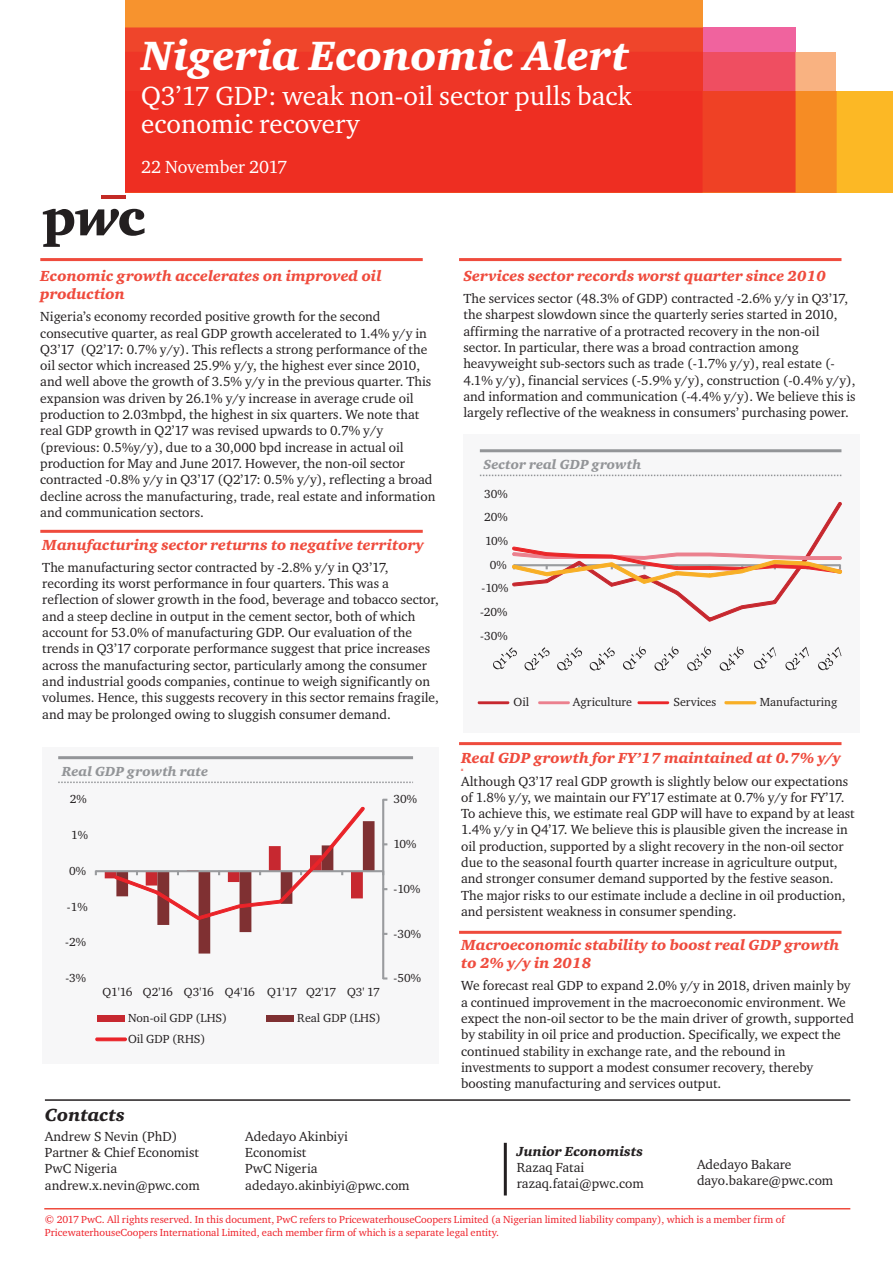
<style>
.page{position:relative;width:893px;height:1263px;background:#fff}
.page>*{position:absolute;margin:0;border:0;box-sizing:border-box;transform-origin:0 0}
.t1{font:italic 900 42px "ITC Charter Com";color:#fff}
.t2{font:27px/27.6px "ITC Charter Com";color:#fff}
.t3{font:18px "ITC Charter Com";color:#fff}
.t4{font:italic 900 18px "ITC Charter Com";color:#231f20}
.t5{font:italic 900 15px/18.1px "ITC Charter Com";color:#ef4b3d}
.t6{font:13.5px/16.4px "ITC Charter Com";color:#231f20}
.t7{font:italic 900 13.5px "ITC Charter Com";color:#939598}
.t8{font:italic 900 13.5px "ITC Charter Com";color:#231f20}
.t9{font:12px/26px "ITC Charter Com";color:#231f20}
.t10{font:10.5px/12.8px "ITC Charter Com";color:#ee2028}
.t11{font:italic 900 4.5px "ITC Charter Com";color:#ef4b3d}
</style>
<div class="page">
<div style="left:463px;top:435px;width:396px;height:298px;background:#f7f7f8"></div>
<div style="left:702px;top:28px;width:93px;height:24px;background:#f0639e"></div>
<img style="left:702px;top:52px;width:134px;height:40px">
<img style="left:126px;top:0;width:576px;height:92px">
<img style="left:126px;top:92px;width:767px;height:101px">
<hr style="left:101px;top:195px;width:25px;height:3px;background:#c32a25">
<svg style="left:43px;top:209px;width:102px;height:38px"></svg>
<hr style="left:40px;top:258px;width:383px;height:3px;background:#ef4b3d">
<hr style="left:480px;top:449px;width:361px;height:3px;background:#939598">
<hr style="left:40px;top:530px;width:383px;height:3px;background:#ef4b3d">
<svg style="left:480px;top:475px;width:361px;height:1px"></svg>
<hr style="left:459px;top:742px;width:382px;height:3px;background:#ef4b3d">
<hr style="left:45px;top:1099px;width:805px;height:2px;background:#231f20">
<hr style="left:44px;top:1208px;width:806px;height:1px;background:#ef4b3d">
<hr style="left:504px;top:1143px;width:3px;height:52px;background:#231f20">
<div style="left:42px;top:747px;width:397px;height:316px;background:#f7f7f8"></div>
<hr style="left:58px;top:756px;width:355px;height:3px;background:#939598">
<svg style="left:58px;top:781px;width:355px;height:2px"></svg>
<svg style="left:95px;top:799px;width:292px;height:180px"></svg>
<div style="left:97px;top:1016px;width:28px;height:6px;background:#c72830"></div>
<div style="left:266px;top:1016px;width:28px;height:6px;background:#7f3032"></div>
<svg style="left:96px;top:1038px;width:31px;height:3px"></svg>
<svg style="left:512px;top:502px;width:330px;height:119px"></svg>
<svg style="left:493px;top:647px;width:24px;height:22px"></svg>
<svg style="left:524px;top:647px;width:25px;height:23px"></svg>
<svg style="left:557px;top:647px;width:25px;height:23px"></svg>
<svg style="left:590px;top:647px;width:25px;height:23px"></svg>
<svg style="left:623px;top:646px;width:23px;height:24px"></svg>
<svg style="left:654px;top:646px;width:25px;height:25px"></svg>
<svg style="left:687px;top:646px;width:24px;height:25px"></svg>
<svg style="left:720px;top:646px;width:24px;height:25px"></svg>
<svg style="left:754px;top:647px;width:22px;height:22px"></svg>
<svg style="left:785px;top:647px;width:24px;height:23px"></svg>
<svg style="left:818px;top:647px;width:23px;height:23px"></svg>
<svg style="left:478px;top:701px;width:31px;height:3px"></svg>
<svg style="left:538px;top:701px;width:32px;height:3px"></svg>
<svg style="left:637px;top:701px;width:32px;height:3px"></svg>
<svg style="left:724px;top:701px;width:32px;height:3px"></svg>
<hr style="left:459px;top:931px;width:382px;height:3px;background:#ef4b3d">
<hr style="left:459px;top:258px;width:382px;height:3px;background:#ef4b3d">
<h1 class="t1" style="left:141px;top:39px;width:489px">Nigeria Economic Alert</h1>
<h2 class="t2" style="left:141px;top:85px;width:492px">Q3’17 GDP: weak non-oil sector pulls back economic recovery</h2>
<h3 class="t3" style="left:141px;top:160px;width:147px">22 November 2017</h3>
<p class="t5" style="left:40px;top:268px;width:343px">Economic growth accelerates on improved oil production</p>
<p class="t6" style="left:40px;top:309px;width:397px">Nigeria’s economy recorded positive growth for the second consecutive quarter, as real GDP growth accelerated to 1.4% y/y in Q3’17 (Q2’17: 0.7% y/y). This reflects a strong performance of the oil sector which increased 25.9% y/y, the highest ever since 2010, and well above the growth of 3.5% y/y in the previous quarter. This expansion was driven by 26.1% y/y increase in average crude oil production to 2.03mbpd, the highest in six quarters. We note that real GDP growth in Q2’17 was revised upwards to 0.7% y/y (previous: 0.5%y/y), due to a 30,000 bpd increase in actual oil production for May and June 2017. However, the non-oil sector contracted -0.8% y/y in Q3’17 (Q2’17: 0.5% y/y), reflecting a broad decline across the manufacturing, trade, real estate and information and communication sectors.</p>
<p class="t5" style="left:42px;top:537px;width:383px">Manufacturing sector returns to negative territory</p>
<p class="t6" style="left:42px;top:560px;width:398px">The manufacturing sector contracted by -2.8% y/y in Q3’17, recording its worst performance in four quarters. This was a reflection of slower growth in the food, beverage and tobacco sector, and a steep decline in output in the cement sector, both of which account for 53.0% of manufacturing GDP. Our evaluation of the trends in Q3’17 corporate performance suggest that price increases across the manufacturing sector, particularly among the consumer and industrial goods companies, continue to weigh significantly on volumes. Hence, this suggests recovery in this sector remains fragile, and may be prolonged owing to sluggish consumer demand.</p>
<p class="t7" style="left:62px;top:766px;width:148px">Real GDP growth rate</p>
<p class="t9" style="left:70px;top:787px;width:18px">2%</p>
<p class="t9" style="left:71px;top:823px;width:18px">1%</p>
<p class="t9" style="left:69px;top:859px;width:18px">0%</p>
<p class="t9" style="left:67px;top:894px;width:22px">-1%</p>
<p class="t9" style="left:65px;top:930px;width:22px">-2%</p>
<p class="t9" style="left:65px;top:966px;width:22px">-3%</p>
<p class="t9" style="left:128px;top:980px;width:253px;text-indent:-26px">Q1'16 Q2'16 Q3'16 Q4'16 Q1'17 Q2'17 Q3' 17<br>Non-oil GDP (LHS)</p>
<p class="t9" style="left:297px;top:1006px;width:85px">Real GDP (LHS)</p>
<p class="t9" style="left:128px;top:1027px;width:79px">Oil GDP (RHS)</p>
<p class="t9" style="left:394px;top:787px;width:25px">30%</p>
<p class="t9" style="left:394px;top:832px;width:24px">10%</p>
<p class="t9" style="left:394px;top:876px;width:28px">-10%</p>
<p class="t9" style="left:394px;top:921px;width:29px">-30%</p>
<p class="t9" style="left:394px;top:966px;width:29px">-50%</p>
<h3 class="t4" style="left:45px;top:1107px;width:81px">Contacts</h3>
<p class="t5" style="left:463px;top:268px;width:364px">Services sector records worst quarter since 2010</p>
<p class="t6" style="left:463px;top:291px;width:394px">The services sector (48.3% of GDP) contracted -2.6% y/y in Q3’17, the sharpest slowdown since the quarterly series started in 2010, affirming the narrative of a protracted recovery in the non-oil sector. In particular, there was a broad contraction among heavyweight sub-sectors such as trade (-1.7% y/y), real estate (- 4.1% y/y), financial services (-5.9% y/y), construction (-0.4% y/y), and information and communication (-4.4% y/y). We believe this is largely reflective of the weakness in consumers’ purchasing power.</p>
<p class="t7" style="left:483px;top:459px;width:159px">Sector real GDP growth</p>
<p class="t9" style="left:484px;top:481px;width:25px">30%</p>
<p class="t9" style="left:484px;top:505px;width:25px">20%</p>
<p class="t9" style="left:485px;top:529px;width:24px">10%</p>
<p class="t9" style="left:490px;top:553px;width:18px">0%</p>
<p class="t9" style="left:481px;top:576px;width:28px">-10%</p>
<p class="t9" style="left:480px;top:600px;width:29px">-20%</p>
<p class="t9" style="left:480px;top:623px;width:29px">-30%</p>
<p class="t9" style="left:514px;top:690px;width:17px">Oil</p>
<p class="t9" style="left:573px;top:690px;width:61px">Agriculture</p>
<p class="t9" style="left:673px;top:690px;width:44px">Services</p>
<p class="t9" style="left:760px;top:690px;width:79px">Manufacturing</p>
<p class="t5" style="left:461px;top:750px;width:381px">Real GDP growth for FY’17 maintained at 0.7% y/y</p>
<p class="t11" style="left:461px;top:768px;width:4px">z</p>
<p class="t6" style="left:461px;top:774px;width:395px">Although Q3’17 real GDP growth is slightly below our expectations of 1.8% y/y, we maintain our FY’17 estimate at 0.7% y/y for FY’17.<br>To achieve this, we estimate real GDP will have to expand by at least 1.4% y/y in Q4’17. We believe this is plausible given the increase in oil production, supported by a slight recovery in the non-oil sector due to the seasonal fourth quarter increase in agriculture output, and stronger consumer demand supported by the festive season.<br>The major risks to our estimate include a decline in oil production, and persistent weakness in consumer spending.</p>
<p class="t5" style="left:461px;top:937px;width:380px">Macroeconomic stability to boost real GDP growth to 2% y/y in 2018</p>
<p class="t6" style="left:461px;top:979px;width:394px">We forecast real GDP to expand 2.0% y/y in 2018, driven mainly by a continued improvement in the macroeconomic environment. We expect the non-oil sector to be the main driver of growth, supported by stability in oil price and production. Specifically, we expect the continued stability in exchange rate, and the rebound in investments to support a modest consumer recovery, thereby boosting manufacturing and services output.</p>
<p class="t6" style="left:45px;top:1129px;width:156px">Andrew S Nevin (PhD)<br>Partner &amp; Chief Economist<br>PwC Nigeria andrew.x.nevin@pwc.com</p>
<p class="t6" style="left:245px;top:1129px;width:166px">Adedayo Akinbiyi<br>Economist<br>PwC Nigeria adedayo.akinbiyi@pwc.com</p>
<p class="t10" style="left:45px;top:1214px;width:741px">© 2017 PwC. All rights reserved. In this document, PwC refers to PricewaterhouseCoopers Limited (a Nigerian limited liability company), which is a member firm of<br>PricewaterhouseCoopers International Limited, each member firm of which is a separate legal entity.</p>
<p class="t8" style="left:517px;top:1146px;width:128px">Junior Economists</p>
<p class="t6" style="left:517px;top:1160px;width:129px">Razaq Fatai razaq.fatai@pwc.com</p>
<p class="t6" style="left:697px;top:1157px;width:138px">Adedayo Bakare dayo.bakare@pwc.com</p>
</div>
